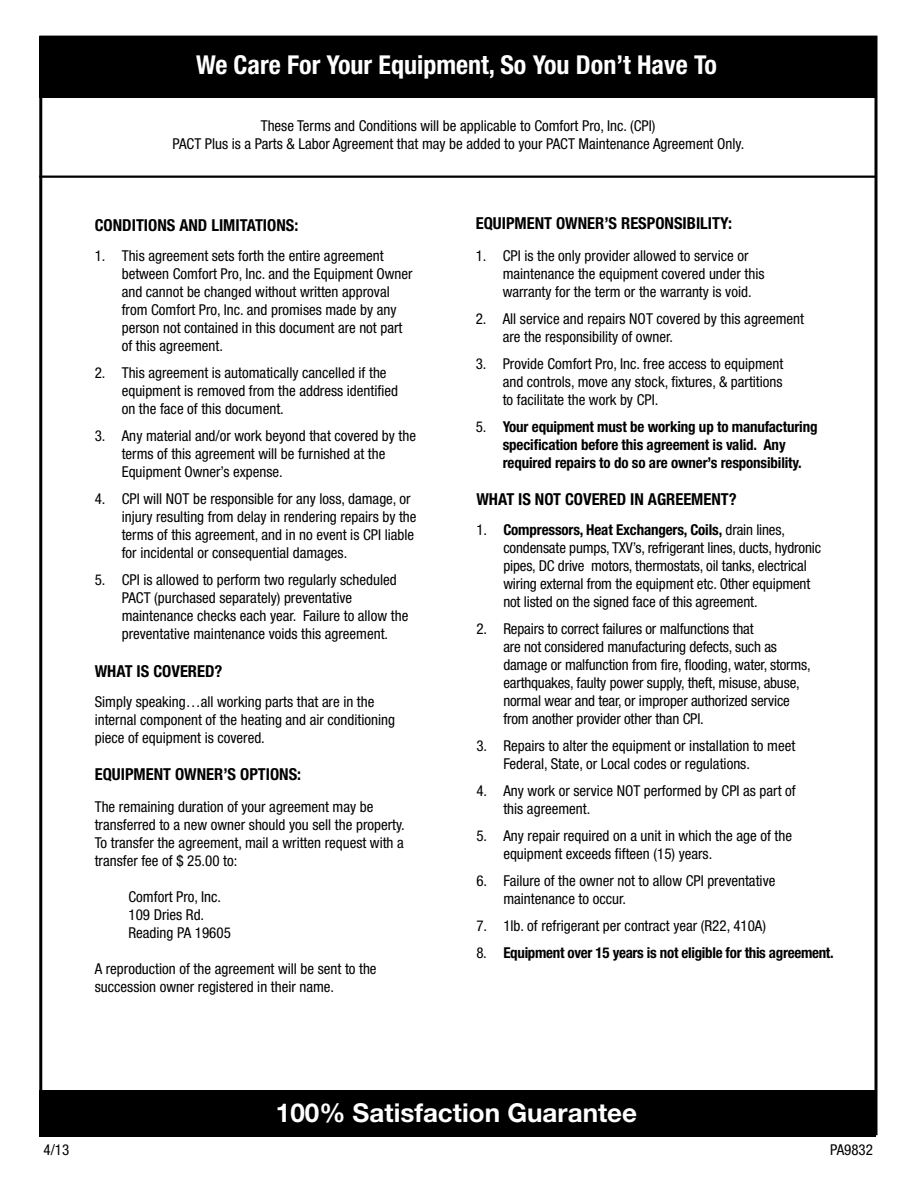
<style>
.page{position:relative;width:918px;height:1188px;background:#fff}
.page>*{position:absolute;margin:0;border:0;box-sizing:border-box;transform-origin:0 0}
.t1{font:700 condensed 26.1px "Helvetica Neue";color:#fff}
.t2{font:700 26.1px "Helvetica Neue";color:#fff}
.t3{font:700 condensed 16.5px "Helvetica Neue";color:#000}
.t4{font:condensed 15px/18px "Helvetica Neue";color:#000}
.t5{font:700 condensed 15px/18px "Helvetica Neue";letter-spacing:-.01em;color:#000}
.s1{font-weight:400}
.s2{font-weight:700}
</style>
<div class="page">
<div style="left:39px;top:37px;width:837px;height:61px;background:#000"></div>
<div style="left:39px;top:1090px;width:837px;height:46px;background:#000"></div>
<hr style="left:39px;top:176px;width:836px;height:2px;background:#000">
<h1 class="t1" style="left:196px;top:49px;width:523px">We Care For Your Equipment, So You Don’t Have To</h1>
<p class="t4" style="left:172px;top:117px;width:573px;text-align:center">These Terms and Conditions will be applicable to Comfort Pro, Inc. (CPI)<br>PACT Plus is a Parts &amp; Labor Agreement that may be added to your PACT Maintenance Agreement Only.</p>
<p class="t3" style="left:95px;top:215px;width:205px">CONDITIONS AND LIMITATIONS:</p>
<p class="t4" style="left:122px;top:246px;width:292px;text-indent:-27px">1. This agreement sets forth the entire agreement between Comfort Pro, Inc. and the Equipment Owner and cannot be changed without written approval from Comfort Pro, Inc. and promises made by any person not contained in this document are not part of this agreement.</p>
<p class="t4" style="left:122px;top:363px;width:278px;text-indent:-27px">2. This agreement is automatically cancelled if the equipment is removed from the address identified on the face of this document.</p>
<p class="t4" style="left:122px;top:426px;width:296px;text-indent:-27px">3. Any material and/or work beyond that covered by the terms of this agreement will be furnished at the<br>Equipment Owner’s expense.</p>
<p class="t4" style="left:122px;top:489px;width:296px;text-indent:-27px">4. CPI will NOT be responsible for any loss, damage, or injury resulting from delay in rendering repairs by the terms of this agreement, and in no event is CPI liable for incidental or consequential damages.</p>
<p class="t4" style="left:122px;top:570px;width:288px;text-indent:-27px">5. CPI is allowed to perform two regularly scheduled PACT (purchased separately) preventative maintenance checks each year. Failure to allow the preventative maintenance voids this agreement.</p>
<p class="t3" style="left:95px;top:661px;width:129px">WHAT IS COVERED?</p>
<p class="t4" style="left:95px;top:692px;width:302px">Simply speaking…all working parts that are in the internal component of the heating and air conditioning piece of equipment is covered.</p>
<p class="t3" style="left:95px;top:764px;width:208px">EQUIPMENT OWNER’S OPTIONS:</p>
<p class="t4" style="left:95px;top:798px;width:312px">The remaining duration of your agreement may be transferred to a new owner should you sell the property.<br>To transfer the agreement, mail a written request with a transfer fee of $ 25.00 to:</p>
<p class="t4" style="left:129px;top:888px;width:104px">Comfort Pro, Inc.<br>109 Dries Rd.<br>Reading PA 19605</p>
<p class="t4" style="left:95px;top:960px;width:283px">A reproduction of the agreement will be sent to the succession owner registered in their name.</p>
<p class="t3" style="left:476px;top:213px;width:258px">EQUIPMENT OWNER’S RESPONSIBILITY:</p>
<p class="t4" style="left:503px;top:247px;width:263px;text-indent:-27px">1. CPI is the only provider allowed to service or maintenance the equipment covered under this warranty for the term or the warranty is void.</p>
<p class="t4" style="left:503px;top:310px;width:303px;text-indent:-27px">2. All service and repairs NOT covered by this agreement are the responsibility of owner.</p>
<p class="t4" style="left:503px;top:355px;width:282px;text-align:justify;text-indent:-27px">3. Provide Comfort Pro, Inc. free access to equipment and controls, move any stock, fixtures, &amp; partitions to facilitate the work by CPI.</p>
<p class="t5" style="left:503px;top:418px;width:316px;text-indent:-27px"><span class="s1">5.</span> Your equipment must be working up to manufacturing specification before this agreement is valid. Any required repairs to do so are owner’s responsibility.</p>
<p class="t3" style="left:476px;top:489px;width:262px">WHAT IS NOT COVERED IN AGREEMENT?</p>
<p class="t4" style="left:503px;top:521px;width:319px;text-indent:-27px">1. <span class="s2">Compressors, Heat Exchangers, Coils,</span> drain lines, condensate pumps, TXV’s, refrigerant lines, ducts, hydronic pipes, DC drive motors, thermostats, oil tanks, electrical wiring external from the equipment etc. Other equipment not listed on the signed face of this agreement.</p>
<p class="t4" style="left:503px;top:620px;width:309px;text-indent:-27px">2. Repairs to correct failures or malfunctions that<br>are not considered manufacturing defects, such as damage or malfunction from fire, flooding, water, storms, earthquakes, faulty power supply, theft, misuse, abuse, normal wear and tear, or improper authorized service from another provider other than CPI.</p>
<p class="t4" style="left:503px;top:737px;width:293px;text-indent:-27px">3. Repairs to alter the equipment or installation to meet<br>Federal, State, or Local codes or regulations.</p>
<p class="t4" style="left:503px;top:782px;width:294px;text-indent:-27px">4. Any work or service NOT performed by CPI as part of this agreement.</p>
<p class="t4" style="left:503px;top:827px;width:290px;text-indent:-27px">5. Any repair required on a unit in which the age of the equipment exceeds fifteen (15) years.</p>
<p class="t4" style="left:503px;top:872px;width:274px;text-indent:-27px">6. Failure of the owner not to allow CPI preventative maintenance to occur.</p>
<p class="t4" style="left:476px;top:917px;width:291px">7. 1lb. of refrigerant per contract year (R22, 410A)</p>
<p class="t5" style="left:476px;top:943px;width:359px"><span class="s1">8.</span> Equipment over 15 years is not eligible for this agreement.</p>
<h1 class="t2" style="left:276px;top:1097px;width:363px">100% Satisfaction Guarantee</h1>
<p class="t4" style="left:44px;top:1140px;width:27px">4/13</p>
<p class="t4" style="left:830px;top:1140px;width:44px">PA9832</p>
</div>
